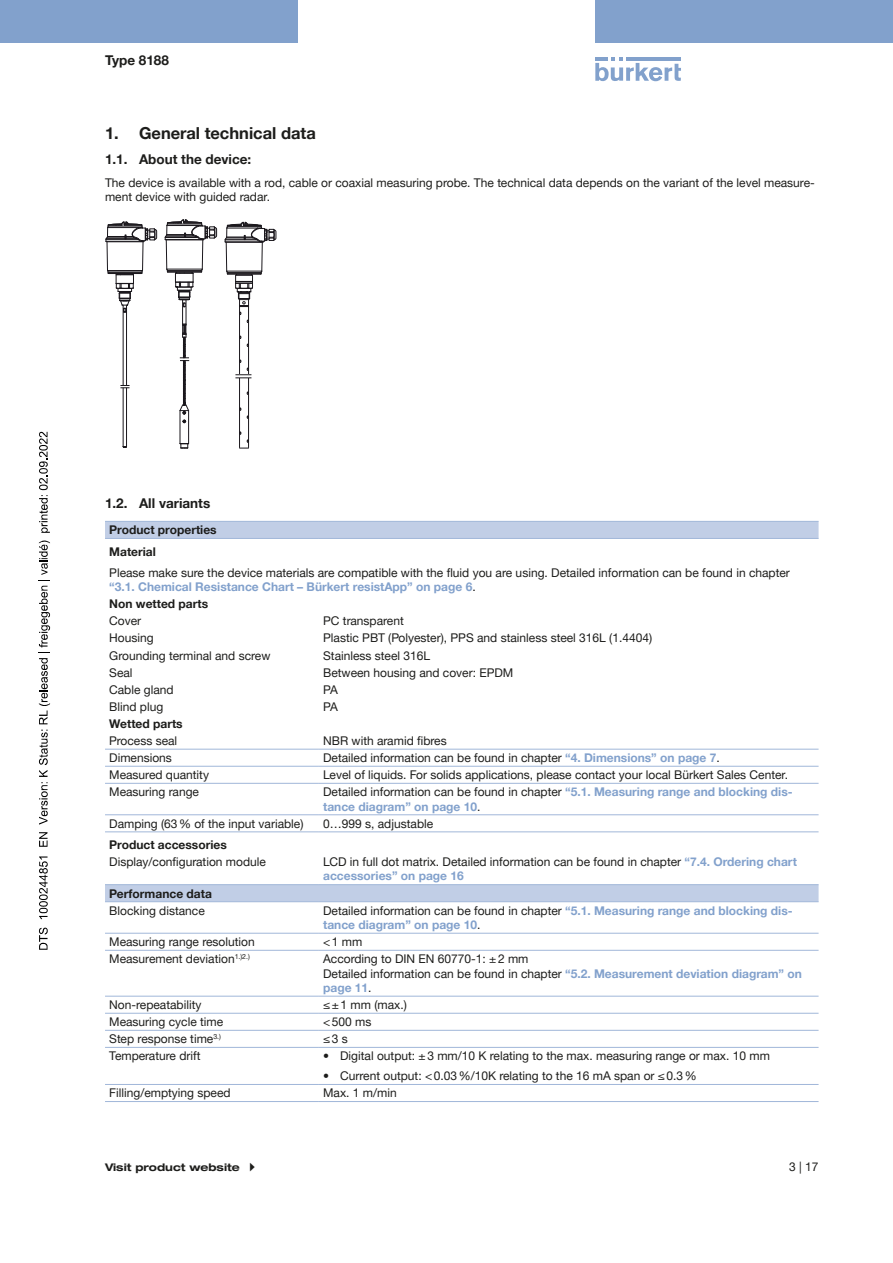
<style>
.page{position:relative;width:893px;height:1263px;background:#fff}
.page>*{position:absolute;margin:0;border:0;box-sizing:border-box;transform-origin:0 0}
.t1{font:700 16.5px "Helvetica Neue LTW1 G";color:#1d1d1b}
.t2{font:700 13.5px "Helvetica Neue LTW1 G";color:#1d1d1b}
.t3{font:12px/14.4px "Helvetica Neue LTW1 G";color:#1d1d1b}
.t4{font:700 12px/14.4px "Helvetica Neue LTW1 G";color:#82a1cc}
.t5{font:700 12px/21.3px "Helvetica Neue LTW1 G";color:#1d1d1b}
.t6{font:700 expanded 10.5px "Helvetica Neue LTW1 G";color:#1d1d1b}
.s1{font-weight:700;color:#82a1cc}
.s2{font-weight:400;color:#1d1d1b}
</style>
<div class="page">
<svg style="left:595px;top:57px;width:86px;height:24px"></svg>
<hr style="left:626px;top:57px;width:55px;height:4px;background:#82a1cc">
<div style="left:0;top:0;width:298px;height:42px;background:#82a1cc"></div>
<div style="left:595px;top:0;width:298px;height:42px;background:#82a1cc"></div>
<svg style="left:106px;top:221px;width:51px;height:227px"></svg>
<hr style="left:180px;top:411px;width:1px;height:33px;background:#1a171c">
<hr style="left:188px;top:411px;width:1px;height:33px;background:#1a171c">
<svg style="left:180px;top:443px;width:9px;height:6px"></svg>
<svg style="left:165px;top:219px;width:52px;height:204px"></svg>
<hr style="left:239px;top:306px;width:1px;height:142px;background:#1a171c">
<hr style="left:248px;top:306px;width:1px;height:142px;background:#1a171c">
<svg style="left:235px;top:360px;width:16px;height:19px"></svg>
<svg style="left:225px;top:222px;width:51px;height:101px"></svg>
<svg style="left:105px;top:522px;width:714px;height:379px"></svg>
<hr style="left:105px;top:814px;width:214px;height:1px;background:#a1b7d9">
<hr style="left:319px;top:814px;width:500px;height:1px;background:#a1b7d9">
<hr style="left:105px;top:933px;width:214px;height:1px;background:#a1b7d9">
<hr style="left:319px;top:933px;width:500px;height:1px;background:#a1b7d9">
<hr style="left:105px;top:950px;width:214px;height:1px;background:#a1b7d9">
<hr style="left:105px;top:996px;width:214px;height:1px;background:#a1b7d9">
<hr style="left:319px;top:996px;width:500px;height:1px;background:#a1b7d9">
<hr style="left:105px;top:1013px;width:214px;height:1px;background:#a1b7d9">
<hr style="left:319px;top:1013px;width:500px;height:1px;background:#a1b7d9">
<hr style="left:105px;top:1030px;width:214px;height:1px;background:#a1b7d9">
<hr style="left:319px;top:1030px;width:500px;height:1px;background:#a1b7d9">
<hr style="left:105px;top:1084px;width:214px;height:1px;background:#a1b7d9">
<hr style="left:105px;top:832px;width:214px;height:1px;background:#a1b7d9">
<hr style="left:319px;top:832px;width:500px;height:1px;background:#a1b7d9">
<hr style="left:105px;top:1047px;width:214px;height:1px;background:#a1b7d9">
<hr style="left:319px;top:1047px;width:500px;height:1px;background:#a1b7d9">
<hr style="left:319px;top:950px;width:500px;height:1px;background:#a1b7d9">
<hr style="left:319px;top:1084px;width:500px;height:1px;background:#a1b7d9">
<hr style="left:105px;top:521px;width:214px;height:1px;background:#a1b7d9">
<hr style="left:319px;top:521px;width:500px;height:1px;background:#a1b7d9">
<hr style="left:105px;top:766px;width:214px;height:1px;background:#a1b7d9">
<hr style="left:319px;top:766px;width:500px;height:1px;background:#a1b7d9">
<hr style="left:105px;top:783px;width:214px;height:1px;background:#a1b7d9">
<hr style="left:319px;top:783px;width:500px;height:1px;background:#a1b7d9">
<hr style="left:105px;top:538px;width:214px;height:1px;background:#a1b7d9">
<hr style="left:319px;top:538px;width:500px;height:1px;background:#a1b7d9">
<hr style="left:105px;top:749px;width:214px;height:1px;background:#a1b7d9">
<hr style="left:319px;top:749px;width:500px;height:1px;background:#a1b7d9">
<hr style="left:105px;top:1101px;width:214px;height:1px;background:#a1b7d9">
<hr style="left:319px;top:1101px;width:500px;height:1px;background:#a1b7d9">
<hr style="left:105px;top:884px;width:214px;height:1px;background:#a1b7d9">
<hr style="left:319px;top:884px;width:500px;height:1px;background:#a1b7d9">
<hr style="left:105px;top:901px;width:214px;height:1px;background:#a1b7d9">
<hr style="left:319px;top:901px;width:500px;height:1px;background:#a1b7d9">
<svg style="left:39px;top:927px;width:9px;height:23px"></svg>
<svg style="left:39px;top:856px;width:9px;height:63px"></svg>
<svg style="left:39px;top:832px;width:9px;height:15px"></svg>
<svg style="left:39px;top:540px;width:11px;height:285px"></svg>
<svg style="left:39px;top:432px;width:11px;height:101px"></svg>
<p class="t2" style="left:105px;top:52px;width:65px">Type 8188</p>
<h1 class="t1" style="left:105px;top:123px;width:212px">1. General technical data</h1>
<p class="t2" style="left:105px;top:151px;width:148px">1.1. About the device:</p>
<p class="t3" style="left:105px;top:175px;width:711px">The device is available with a rod, cable or coaxial measuring probe. The technical data depends on the variant of the level measure&shy;ment device with guided radar.</p>
<p class="t2" style="left:105px;top:495px;width:107px">1.2. All variants</p>
<p class="t5" style="left:109px;top:519px;width:109px">Product properties<br>Material</p>
<p class="t3" style="left:109px;top:565px;width:682px">Please make sure the device materials are compatible with the fluid you are using. Detailed information can be found in chapter <span class="s1">“3.1. Chemical Resistance Chart – Bürkert resistApp” on page 6</span>.</p>
<p class="t5" style="left:109px;top:593px;width:100px">Non wetted parts</p>
<p class="t3" style="left:109px;top:614px;width:33px">Cover</p>
<p class="t3" style="left:323px;top:614px;width:82px">PC transparent</p>
<p class="t3" style="left:109px;top:631px;width:46px">Housing</p>
<p class="t3" style="left:323px;top:631px;width:330px">Plastic PBT (Polyester), PPS and stainless steel 316L (1.4404)</p>
<p class="t3" style="left:109px;top:648px;width:163px">Grounding terminal and screw</p>
<p class="t3" style="left:323px;top:648px;width:108px">Stainless steel 316L</p>
<p class="t3" style="left:109px;top:665px;width:25px">Seal</p>
<p class="t3" style="left:323px;top:665px;width:192px">Between housing and cover: EPDM</p>
<p class="t3" style="left:109px;top:682px;width:66px">Cable gland</p>
<p class="t3" style="left:323px;top:682px;width:16px">PA</p>
<p class="t3" style="left:109px;top:699px;width:56px">Blind plug</p>
<p class="t3" style="left:323px;top:699px;width:16px">PA</p>
<p class="t5" style="left:109px;top:713px;width:75px">Wetted parts</p>
<p class="t3" style="left:109px;top:733px;width:69px">Process seal</p>
<p class="t3" style="left:323px;top:733px;width:125px">NBR with aramid fibres</p>
<p class="t3" style="left:109px;top:750px;width:64px">Dimensions</p>
<p class="t3" style="left:323px;top:750px;width:398px">Detailed information can be found in chapter <span class="s1">“4. Dimensions” on page 7</span>.</p>
<p class="t3" style="left:109px;top:767px;width:101px">Measured quantity</p>
<p class="t3" style="left:323px;top:767px;width:466px">Level of liquids. For solids applications, please contact your local Bürkert Sales Center.</p>
<p class="t3" style="left:109px;top:785px;width:91px">Measuring range</p>
<p class="t4" style="left:323px;top:785px;width:471px"><span class="s2">Detailed information can be found in chapter</span> “5.1. Measuring range and blocking dis&shy;tance diagram” on page 10<span class="s2">.</span></p>
<p class="t3" style="left:109px;top:816px;width:196px">Damping (63% of the input variable)</p>
<p class="t3" style="left:323px;top:816px;width:112px">0…999 s, adjustable</p>
<p class="t5" style="left:109px;top:834px;width:119px">Product accessories</p>
<p class="t3" style="left:109px;top:854px;width:158px">Display/configuration module</p>
<p class="t3" style="left:323px;top:854px;width:475px">LCD in full dot matrix. Detailed information can be found in chapter <span class="s1">“7.4. Ordering chart accessories” on page 16</span></p>
<p class="t5" style="left:109px;top:882px;width:104px">Performance data</p>
<p class="t3" style="left:109px;top:903px;width:97px">Blocking distance</p>
<p class="t4" style="left:323px;top:903px;width:471px"><span class="s2">Detailed information can be found in chapter</span> “5.1. Measuring range and blocking dis&shy;tance diagram” on page 10<span class="s2">.</span></p>
<p class="t3" style="left:109px;top:934px;width:147px">Measuring range resolution</p>
<p class="t3" style="left:323px;top:934px;width:41px">&lt;1 mm</p>
<p class="t3" style="left:109px;top:952px;width:142px">Measurement deviation<sup>1.)2.)</sup></p>
<p class="t3" style="left:323px;top:951px;width:480px">According to DIN EN 60770‑1: ±2 mm<br>Detailed information can be found in chapter <span class="s1">“5.2. Measurement deviation diagram” on page 11</span>.</p>
<p class="t3" style="left:109px;top:997px;width:94px">Non-repeatability</p>
<p class="t3" style="left:323px;top:997px;width:85px">≤±1 mm (max.)</p>
<p class="t3" style="left:109px;top:1014px;width:116px">Measuring cycle time</p>
<p class="t3" style="left:323px;top:1014px;width:50px">&lt;500 ms</p>
<p class="t3" style="left:109px;top:1031px;width:113px">Step response time<sup>3.)</sup></p>
<p class="t3" style="left:323px;top:1031px;width:26px">≤3 s</p>
<p class="t3" style="left:109px;top:1049px;width:93px">Temperature drift</p>
<p class="t3" style="left:323px;top:1049px;width:448px">• Digital output: ±3 mm/10 K relating to the max. measuring range or max. 10 mm</p>
<p class="t3" style="left:323px;top:1069px;width:375px">• Current output: &lt;0.03%/10K relating to the 16 mA span or ≤0.3%</p>
<p class="t3" style="left:109px;top:1086px;width:123px">Filling/emptying speed</p>
<p class="t3" style="left:323px;top:1086px;width:75px">Max. 1 m/min</p>
<p class="t6" style="left:105px;top:1161px;width:136px">Visit product website</p>
<p class="t3" style="left:789px;top:1159px;width:31px">3 | 17</p>
</div>
